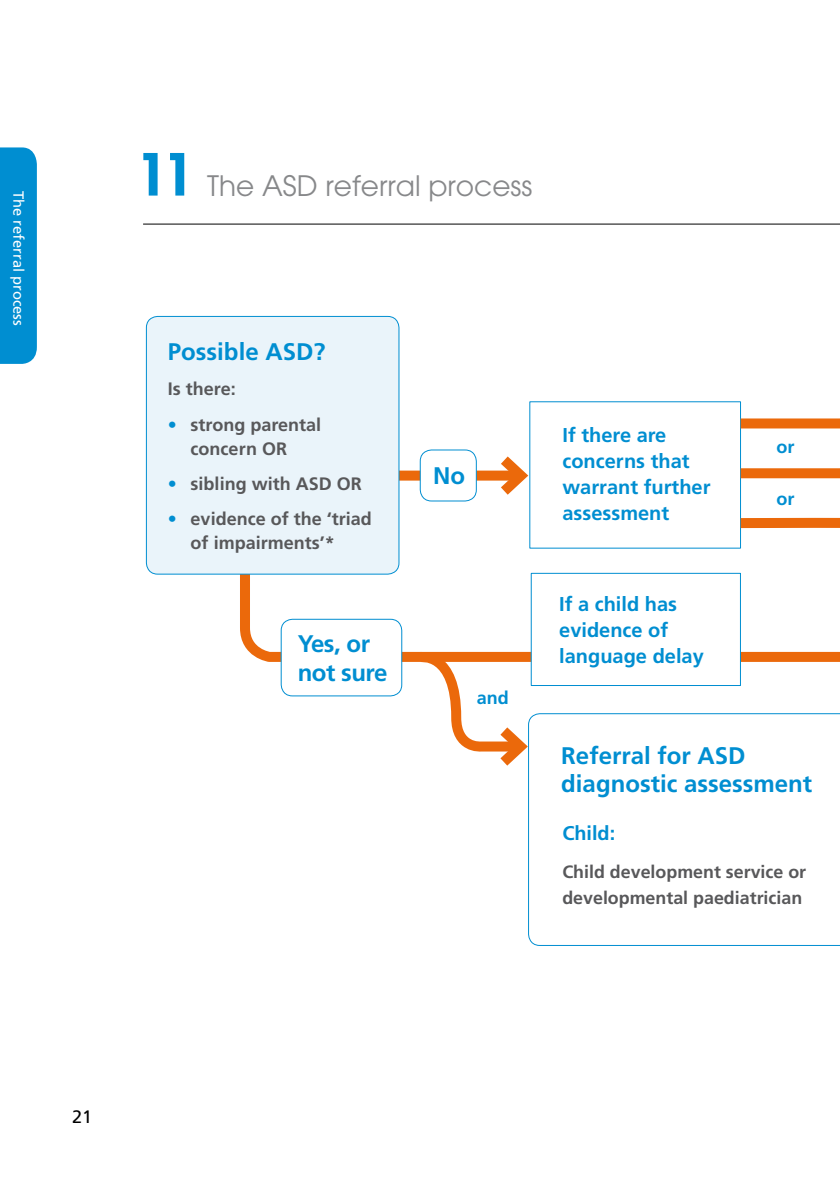
<style>
.page{position:relative;width:840px;height:1191px;background:#fff}
.page>*{position:absolute;margin:0;border:0;box-sizing:border-box;transform-origin:0 0}
.t1{font:28px "Avant Garde";color:#87888a}
.t2{font:700 24px/28px "Maori Frutiger";color:#008ed1}
.t3{font:700 24px/28.2px "Maori Frutiger";letter-spacing:-.02em;color:#008ed1}
.t4{font:700 20px/26px "Maori Frutiger";color:#008ed1}
.t5{font:700 19.8px "Maori Frutiger";color:#008ed1}
.t6{font:700 18px/24px "Maori Frutiger";color:#58585a}
.t7{font:700 18px "Maori Frutiger";color:#008ed1}
.t8{font:18px "Maori Frutiger";color:#000}
.t9{font:700 17.8px/25.8px "Maori Frutiger";color:#58585a}
.t10{font:14.8px "Maori Frutiger";color:#fff}
.s1{font-family:"Mobil";font-size:60px;color:#008ed1}
.s2{color:#008ed1}
</style>
<div class="page">
<hr style="left:143px;top:224px;width:696px;height:1px;background:#000">
<div style="left:740px;top:418px;width:99px;height:10px;background:#eb690b"></div>
<div style="left:740px;top:468px;width:99px;height:10px;background:#eb690b"></div>
<svg style="left:730px;top:513px;width:109px;height:36px"></svg>
<svg style="left:235px;top:562px;width:604px;height:105px"></svg>
<div style="left:530px;top:573px;width:210px;height:113px;background:#fff;border:1px solid #008ed1"></div>
<div style="left:0;top:147px;width:37px;height:217px;background:#008ed1"></div>
<div style="left:363px;top:470px;width:157px;height:10px;background:#eb690b"></div>
<svg style="left:490px;top:446px;width:41px;height:59px"></svg>
<div style="left:420px;top:450px;width:56px;height:51px;background:#fff;border-radius:11px"></div>
<div style="left:420px;top:450px;width:56px;height:51px;border:1px solid #008ed1;border-radius:11px"></div>
<div style="left:281px;top:619px;width:120px;height:77px;background:#fff;border-radius:11px"></div>
<div style="left:281px;top:619px;width:121px;height:77px;border:1px solid #008ed1;border-radius:11px"></div>
<div style="left:146px;top:316px;width:253px;height:258px;background:#eaf4fa;border-radius:11px"></div>
<div style="left:146px;top:316px;width:253px;height:258px;border:1px solid #008ed1;border-radius:11px"></div>
<svg style="left:410px;top:647px;width:125px;height:119px"></svg>
<svg style="left:528px;top:713px;width:311px;height:232px"></svg>
<p class="t10" style="left:27px;top:191px;width:136px;rotate:90deg">The referral process</p>
<h3 class="t1" style="left:138px;top:169px;width:395px"><span class="s1">11</span> The ASD referral process</h3>
<p class="t2" style="left:168px;top:337px;width:159px">Possible ASD?</p>
<p class="t6" style="left:168px;top:377px;width:69px">Is there:</p>
<p class="t6" style="left:190px;top:412px;width:132px;text-indent:-23px"><span class="s2">•</span> strong parental concern OR</p>
<p class="t6" style="left:168px;top:471px;width:195px"><span class="s2">•</span> sibling with ASD OR</p>
<p class="t6" style="left:190px;top:507px;width:183px;text-indent:-23px"><span class="s2">•</span> evidence of the ‘triad of impairments’*</p>
<p class="t3" style="left:297px;top:629px;width:91px">Yes, or not sure</p>
<p class="t2" style="left:433px;top:462px;width:33px">No</p>
<p class="t7" style="left:476px;top:687px;width:33px">and</p>
<p class="t4" style="left:562px;top:422px;width:149px">If there are concerns that warrant further assessment</p>
<p class="t4" style="left:559px;top:590px;width:146px">If a child has evidence of language delay</p>
<p class="t7" style="left:776px;top:436px;width:19px">or</p>
<p class="t7" style="left:776px;top:488px;width:19px">or</p>
<p class="t2" style="left:561px;top:741px;width:252px">Referral for ASD diagnostic assessment</p>
<p class="t5" style="left:562px;top:822px;width:54px">Child:</p>
<p class="t9" style="left:562px;top:859px;width:245px">Child development service or developmental paediatrician</p>
<p class="t8" style="left:72px;top:1106px;width:22px">21</p>
</div>
